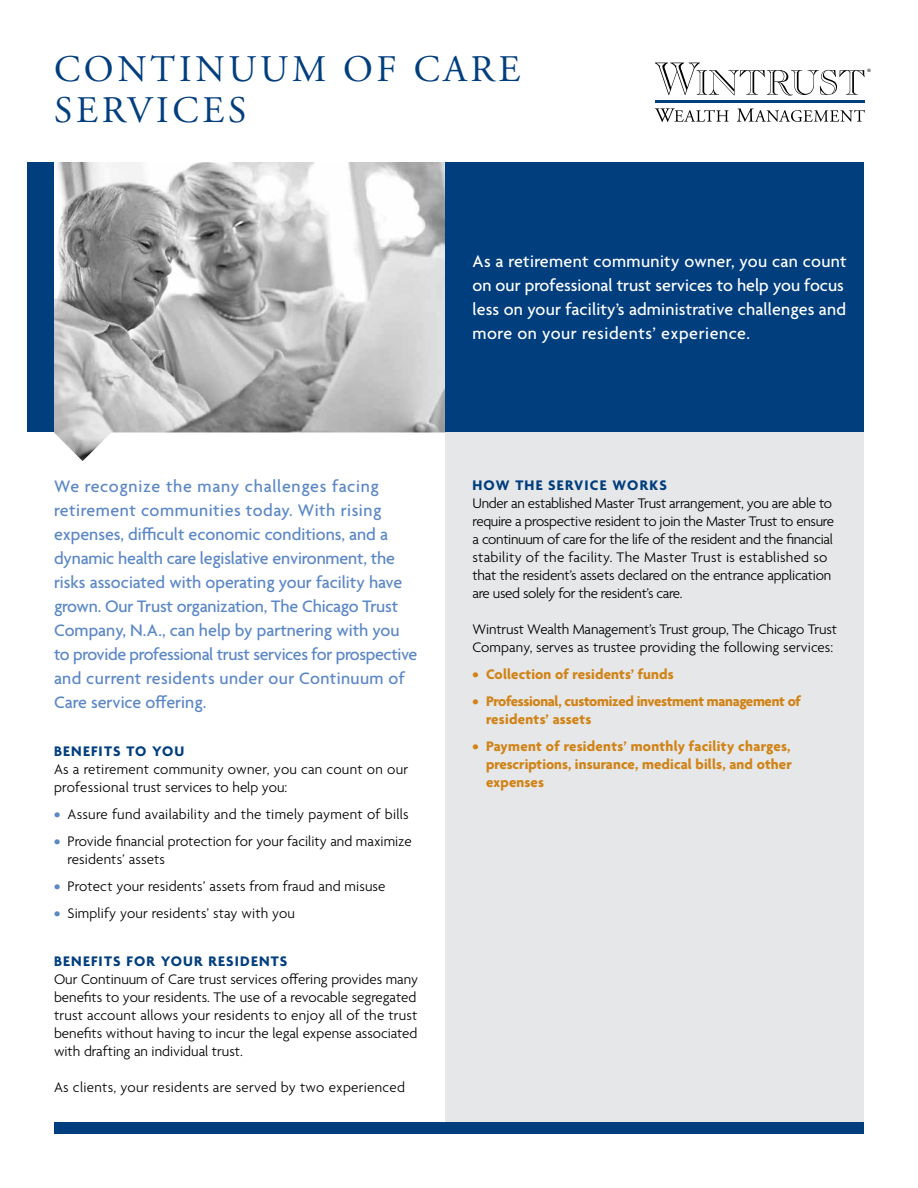
<style>
.page{position:relative;width:918px;height:1188px;background:#fff}
.page>*{position:absolute;margin:0;border:0;box-sizing:border-box;transform-origin:0 0}
.t1{font:37.5px/40.5px "Adobe Garamond";letter-spacing:.1em;color:#003e7e}
.t2{font:500 18px/24px "Agenda";color:#5a87c6}
.t3{font:500 18px/24px "Agenda";letter-spacing:.01em;color:#fff}
.t4{font:300 15px/18px "Agenda";color:#000}
.t5{font:300 15px/18px "Agenda";letter-spacing:-.02em;color:#000}
.t6{font:300 15px/18px "Agenda";letter-spacing:.02em;color:#000}
.t7{font:700 15px/18px "Agenda";color:#d18316;text-align:justify}
.t8{font:700 15px/18px "Agenda";letter-spacing:-.02em;color:#d18316}
.t9{font:700 15px "Agenda";letter-spacing:.08em;color:#003e7e}
.s1{font-weight:700;color:#5a87c6}
</style>
<div class="page">
<div style="left:446px;top:418px;width:418px;height:716px;background:#e6e7e8"></div>
<div style="left:27px;top:162px;width:27px;height:270px;background:#003e7e"></div>
<img style="left:54px;top:162px;width:392px;height:299px">
<div style="left:446px;top:162px;width:418px;height:270px;background:#003e7e"></div>
<hr style="left:655px;top:100px;width:210px;height:3px;background:#003e7e">
<svg style="left:655px;top:63px;width:216px;height:33px"></svg>
<svg style="left:655px;top:108px;width:74px;height:14px"></svg>
<svg style="left:737px;top:109px;width:128px;height:13px"></svg>
<div style="left:54px;top:1122px;width:810px;height:12px;background:#003e7e"></div>
<h1 class="t1" style="left:54px;top:50px;width:468px">CONTINUUM OF CARE<br>SERVICES</h1>
<p class="t2" style="left:54px;top:476px;width:365px">We recognize the many challenges facing retirement communities today. With rising expenses, difficult economic conditions, and a dynamic health care legislative environment, the risks associated with operating your facility have grown. Our Trust organization, The Chicago Trust Company, N.A., can help by partnering with you to provide professional trust services for prospective and current residents under our Continuum of Care service offering.</p>
<p class="t9" style="left:54px;top:744px;width:132px">benefits to you</p>
<p class="t6" style="left:54px;top:762px;width:356px">As a retirement community owner, you can count on our professional trust services to help you:</p>
<p class="t6" style="left:54px;top:807px;width:356px"><span class="s1">•</span> Assure fund availability and the timely payment of bills</p>
<p class="t4" style="left:68px;top:834px;width:346px;text-indent:-14px"><span class="s1">•</span> Provide financial protection for your facility and maximize residents’ assets</p>
<p class="t4" style="left:54px;top:879px;width:333px"><span class="s1">•</span> Protect your residents’ assets from fraud and misuse</p>
<p class="t4" style="left:54px;top:906px;width:243px"><span class="s1">•</span> Simplify your residents’ stay with you</p>
<p class="t9" style="left:54px;top:954px;width:10px">BENEFITS</p>
<p class="t9" style="left:126px;top:954px;width:46px">FO R YOU</p>
<p class="t9" style="left:194px;top:954px;width:67px">R RESIDENTS</p>
<p class="t4" style="left:54px;top:972px;width:366px">Our Continuum of Care trust services offering provides many benefits to your residents. The use of a revocable segregated trust account allows your residents to enjoy all of the trust benefits without having to incur the legal expense associated with drafting an individual trust.</p>
<p class="t6" style="left:54px;top:1080px;width:353px">As clients, your residents are served by two experienced</p>
<p class="t3" style="left:472px;top:251px;width:376px">As a retirement community owner, you can count on our professional trust services to help you focus less on your facility’s administrative challenges and more on your residents’ experience.</p>
<p class="t9" style="left:473px;top:477px;width:196px">how the service works</p>
<p class="t5" style="left:473px;top:495px;width:363px">Under an established Master Trust arrangement, you are able to require a prospective resident to join the Master Trust to ensure a continuum of care for the life of the resident and the financial stability of the facility. The Master Trust is established so that the resident’s assets declared on the entrance application are used solely for the resident’s care.</p>
<p class="t4" style="left:473px;top:621px;width:366px">Wintrust Wealth Management’s Trust group, The Chicago Trust<br>Company, serves as trustee providing the following services:</p>
<p class="t7" style="left:473px;top:666px;width:203px">• Collection of residents’ funds</p>
<p class="t8" style="left:486px;top:693px;width:317px;text-indent:-14px">• Professional, customized investment management of residents’ assets</p>
<p class="t7" style="left:486px;top:738px;width:307px;text-indent:-14px">• Payment of residents’ monthly facility charges, prescriptions, insurance, medical bills, and other expenses</p>
</div>
